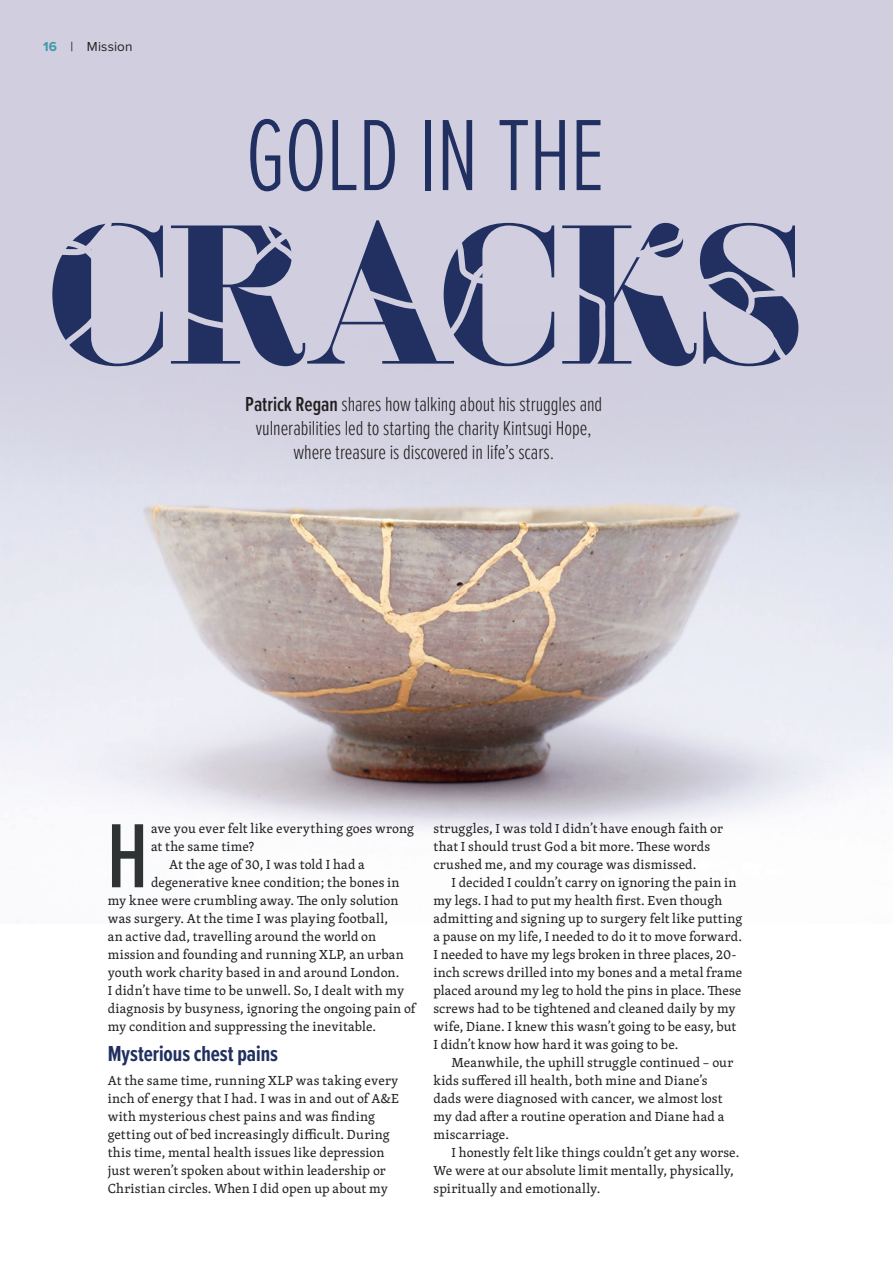
<style>
.page{position:relative;width:893px;height:1263px;background:#fff}
.page>*{position:absolute;margin:0;border:0;box-sizing:border-box;transform-origin:0 0}
.t1{font:201px "Waymar";letter-spacing:-.03em;color:#213060}
.t2{font:300 105px "Proxima Nova Ex Cn";letter-spacing:-.025em;color:#213060}
.main__first{font:500 94.5px "Proxima Nova Ex Cn";color:#2f3333}
.t3{font:700 22.5px "Proxima Nova Ex Cn";color:#213060}
.standfirst{font:300 21px/24px "Proxima Nova Ex Cn";color:#231f20;text-align:center}
.main{font:13.5px/18px "Skolar Latin";letter-spacing:.01em;color:#231f20}
.main__no_indent{font:13.5px/18px "Skolar Latin";letter-spacing:.015em;color:#231f20}
.main__first-2{font:13.5px/18px "Skolar Latin";letter-spacing:.01em;color:#231f20}
.running_head{font:13.5px "Proxima Nova";letter-spacing:.015em;color:#231f20}
.s1{font-weight:700;color:#3e9aab}
.s2{font-weight:600}
</style>
<div class="page">
<div style="left:0;top:0;width:893px;height:331px;background:#d0cedf"></div>
<img style="left:0;top:484px;width:893px;height:364px">
<div style="left:0;top:319px;width:893px;height:165px;background:#d0cedf"></div>
<p class="running_head" style="left:43px;top:37px;width:91px"><span class="s1">16</span> | Mission</p>
<h1 class="t2" style="left:245px;top:79px;width:361px">GOLD IN THE</h1>
<h1 class="t1" style="left:46px;top:174px;width:760px">CRACKS</h1>
<p class="standfirst" style="left:245px;top:391px;width:359px"><span class="s2">Patrick Regan</span> shares how talking about his struggles and vulnerabilities led to starting the charity Kintsugi Hope, where treasure is discovered in life’s scars.</p>
<p class="main__first" style="left:106px;top:787px;width:44px">H</p>
<p class="main__first-2" style="left:151px;top:819px;width:264px">ave you ever felt like everything goes wrong at the same time?</p>
<p class="main" style="left:169px;top:855px;width:197px">At the age of 30, I was told I had a</p>
<p class="main" style="left:151px;top:873px;width:250px">degenerative knee condition; the bones in</p>
<p class="main" style="left:108px;top:891px;width:292px">my knee were crumbling away. The only solution</p>
<p class="main" style="left:108px;top:909px;width:282px">was surgery. At the time I was playing football,</p>
<p class="main" style="left:108px;top:927px;width:270px">an active dad, travelling around the world on</p>
<p class="main" style="left:108px;top:945px;width:298px">mission and founding and running XLP, an urban</p>
<p class="main" style="left:108px;top:963px;width:293px">youth work charity based in and around London.</p>
<p class="main" style="left:108px;top:981px;width:298px">I didn’t have time to be unwell. So, I dealt with my</p>
<p class="main" style="left:108px;top:999px;width:309px">diagnosis by busyness, ignoring the ongoing pain of</p>
<p class="main" style="left:108px;top:1017px;width:270px">my condition and suppressing the inevitable.</p>
<h3 class="t3" style="left:108px;top:1037px;width:172px">Mysterious chest pains</h3>
<p class="main__no_indent" style="left:108px;top:1071px;width:293px">At the same time, running XLP was taking every inch of energy that I had. I was in and out of A&amp;E with mysterious chest pains and was finding getting out of bed increasingly difficult. During this time, mental health issues like depression just weren’t spoken about within leadership or Christian circles. When I did open up about my</p>
<p class="main__no_indent" style="left:433px;top:819px;width:291px">struggles, I was told I didn’t have enough faith or that I should trust God a bit more. These words crushed me, and my courage was dismissed.</p>
<p class="main" style="left:433px;top:873px;width:310px;text-indent:18px">I decided I couldn’t carry on ignoring the pain in my legs. I had to put my health first. Even though admitting and signing up to surgery felt like putting a pause on my life, I needed to do it to move forward.<br>I needed to have my legs broken in three places, 20- inch screws drilled into my bones and a metal frame placed around my leg to hold the pins in place. These screws had to be tightened and cleaned daily by my wife, Diane. I knew this wasn’t going to be easy, but I didn’t know how hard it was going to be.</p>
<p class="main" style="left:433px;top:1053px;width:301px;text-indent:18px">Meanwhile, the uphill struggle continued – our kids suffered ill health, both mine and Diane’s dads were diagnosed with cancer, we almost lost my dad after a routine operation and Diane had a miscarriage.</p>
<p class="main" style="left:433px;top:1143px;width:307px;text-indent:18px">I honestly felt like things couldn’t get any worse.<br>We were at our absolute limit mentally, physically, spiritually and emotionally.</p>
</div>
